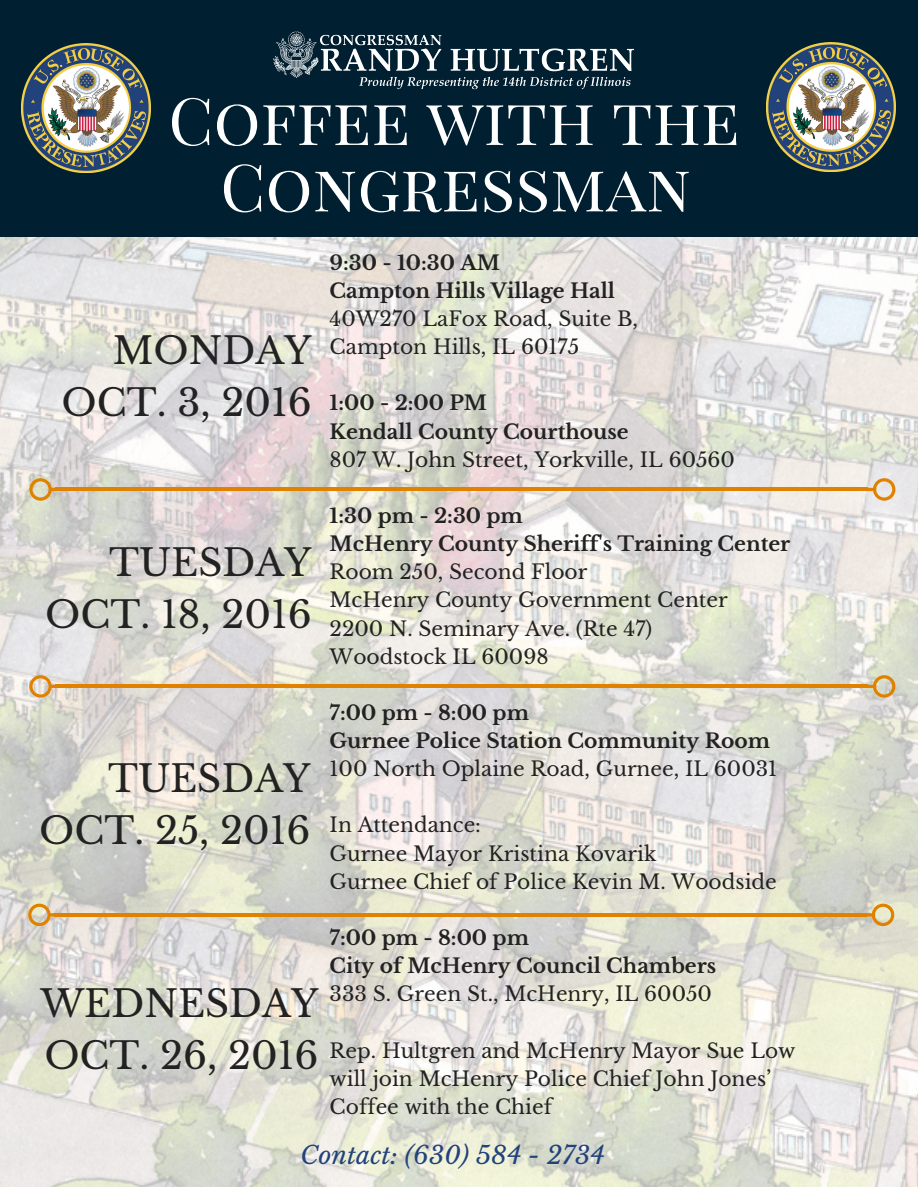
<style>
.page{position:relative;width:918px;height:1187px;background:#fff}
.page>*{position:absolute;margin:0;border:0;box-sizing:border-box;transform-origin:0 0}
.t1{font:65.4px "Playfair Display SC";color:#fff}
.t2{font:37.35px/51.8px "Libre Baskerville";color:#222;text-align:right}
.t3{font:italic 24.9px "Libre Baskerville";color:#22427b}
.t4{font:20.25px/28.2px "Libre Baskerville";color:#222}
.t5{font:700 20.25px/28.2px "Libre Baskerville";color:#222}
</style>
<div class="page">
<img style="left:0;top:237px;width:918px;height:949px">
<div style="left:0;top:0;width:918px;height:237px;background:#001f31"></div>
<img style="left:21px;top:44px;width:130px;height:129px">
<hr style="left:56px;top:488px;width:812px;height:3px;background:#e18100">
<svg style="left:29px;top:478px;width:28px;height:23px"></svg>
<svg style="left:867px;top:478px;width:28px;height:23px"></svg>
<hr style="left:56px;top:684px;width:812px;height:4px;background:#e18100">
<svg style="left:29px;top:675px;width:28px;height:22px"></svg>
<svg style="left:867px;top:675px;width:28px;height:22px"></svg>
<hr style="left:54px;top:913px;width:813px;height:3px;background:#e18100">
<svg style="left:28px;top:903px;width:28px;height:23px"></svg>
<svg style="left:866px;top:903px;width:28px;height:23px"></svg>
<img style="left:273px;top:31px;width:361px;height:59px">
<img style="left:766px;top:42px;width:130px;height:130px">
<h1 class="t1" style="left:169px;top:74px;width:573px">COFFEE WITH THE</h1>
<h1 class="t1" style="left:220px;top:141px;width:472px">CONGRESSMAN</h1>
<h2 class="t2" style="left:62px;top:325px;width:252px">MONDAY<br>OCT. 3, 2016</h2>
<h2 class="t2" style="left:45px;top:537px;width:268px">TUESDAY<br>OCT. 18, 2016</h2>
<h2 class="t2" style="left:39px;top:753px;width:273px">TUESDAY<br>OCT. 25, 2016</h2>
<h2 class="t2" style="left:40px;top:978px;width:280px;text-align:left">WEDNESDAY<br>OCT. 26, 2016</h2>
<p class="t5" style="left:330px;top:248px;width:287px">9:30 - 10:30 AM<br>Campton Hills Village Hall</p>
<p class="t4" style="left:330px;top:305px;width:310px">40W270 LaFox Road, Suite B,<br>Campton Hills, IL 60175</p>
<p class="t5" style="left:330px;top:389px;width:301px">1:00 - 2:00 PM<br>Kendall County Courthouse</p>
<p class="t4" style="left:330px;top:445px;width:407px">807 W. John Street, Yorkville, IL 60560</p>
<p class="t5" style="left:330px;top:502px;width:462px">1:30 pm - 2:30 pm<br>McHenry County Sheriff's Training Center</p>
<p class="t4" style="left:330px;top:558px;width:400px">Room 250, Second Floor<br>McHenry County Government Center<br>2200 N. Seminary Ave. (Rte 47)<br>Woodstock IL 60098</p>
<p class="t5" style="left:330px;top:698px;width:442px">7:00 pm - 8:00 pm<br>Gurnee Police Station Community Room</p>
<p class="t4" style="left:330px;top:755px;width:449px">100 North Oplaine Road, Gurnee, IL 60031</p>
<p class="t4" style="left:330px;top:811px;width:449px">In Attendance:<br>Gurnee Mayor Kristina Kovarik<br>Gurnee Chief of Police Kevin M. Woodside</p>
<p class="t5" style="left:330px;top:923px;width:388px">7:00 pm - 8:00 pm<br>City of McHenry Council Chambers</p>
<p class="t4" style="left:330px;top:980px;width:384px">333 S. Green St., McHenry, IL 60050</p>
<p class="t4" style="left:330px;top:1036px;width:467px">Rep. Hultgren and McHenry Mayor Sue Low will join McHenry Police Chief John Jones’<br>Coffee with the Chief</p>
<p class="t3" style="left:300px;top:1140px;width:306px">Contact: (630) 584 - 2734</p>
</div>
